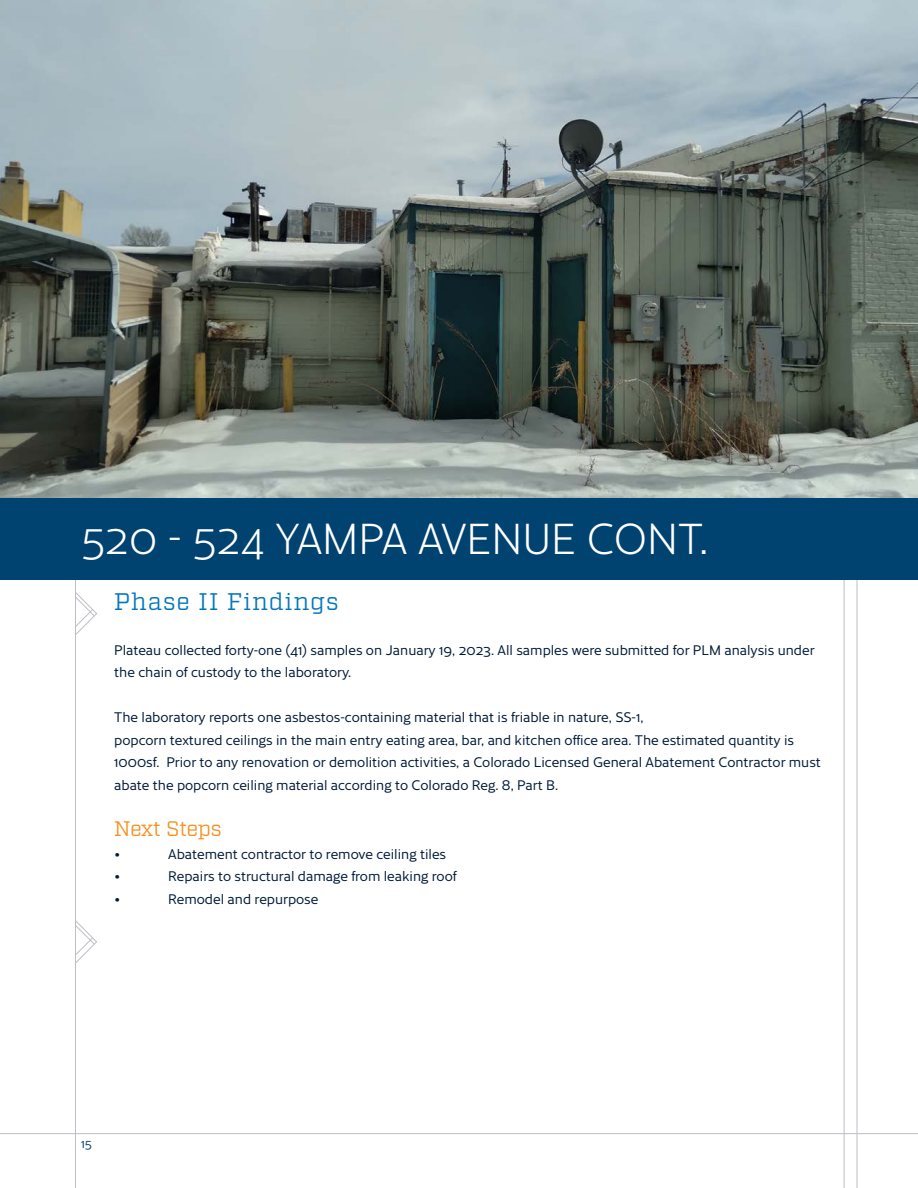
<style>
.page{position:relative;width:918px;height:1188px;background:#fff}
.page>*{position:absolute;margin:0;border:0;box-sizing:border-box;transform-origin:0 0}
.t1{font:300 42px "Cresta";color:#fff}
.t2{font:24px "Factoria";letter-spacing:.045em;color:#0076be}
.t3{font:21px "Factoria";letter-spacing:-.01em;color:#f68f1e}
.t4{font:13.5px/22.5px "Cresta";color:#001a37}
.t5{font:12px "Cresta";color:#004270}
</style>
<div class="page">
<hr style="left:857px;top:580px;width:1px;height:608px;background:#bdbfc5">
<hr style="left:844px;top:580px;width:1px;height:608px;background:#bdbfc5">
<hr style="left:75px;top:580px;width:1px;height:608px;background:#bdbfc5">
<svg style="left:76px;top:920px;width:21px;height:43px"></svg>
<svg style="left:76px;top:592px;width:21px;height:43px"></svg>
<hr style="left:0;top:1133px;width:918px;height:1px;background:#bdbfc5">
<img style="left:0;top:0;width:918px;height:499px">
<div style="left:0;top:499px;width:918px;height:81px;background:#004270"></div>
<h1 class="t1" style="left:81px;top:507px;width:629px">520 - 524 YAMPA AVENUE CONT.</h1>
<h2 class="t2" style="left:114px;top:587px;width:226px">Phase II Findings</h2>
<p class="t4" style="left:114px;top:638px;width:702px">Plateau collected forty-one (41) samples on January 19, 2023. All samples were submitted for PLM analysis under the chain of custody to the laboratory.</p>
<p class="t4" style="left:114px;top:705px;width:708px">The laboratory reports one asbestos-containing material that is friable in nature, SS-1,<br>popcorn textured ceilings in the main entry eating area, bar, and kitchen office area. The estimated quantity is 1000sf. Prior to any renovation or demolition activities, a Colorado Licensed General Abatement Contractor must abate the popcorn ceiling material according to Colorado Reg. 8, Part B.</p>
<h3 class="t3" style="left:114px;top:817px;width:109px">Next Steps</h3>
<p class="t4" style="left:114px;top:842px;width:8px">•</p>
<p class="t4" style="left:168px;top:842px;width:279px">Abatement contractor to remove ceiling tiles</p>
<p class="t4" style="left:114px;top:864px;width:8px">•</p>
<p class="t4" style="left:168px;top:864px;width:290px">Repairs to structural damage from leaking roof</p>
<p class="t4" style="left:114px;top:887px;width:8px">•</p>
<p class="t4" style="left:168px;top:887px;width:152px">Remodel and repurpose</p>
<h1 class="t1" style="left:82px;top:507px;width:312px">PROJECT NAME</h1>
<p class="t5" style="left:81px;top:1135px;width:13px">15</p>
</div>
